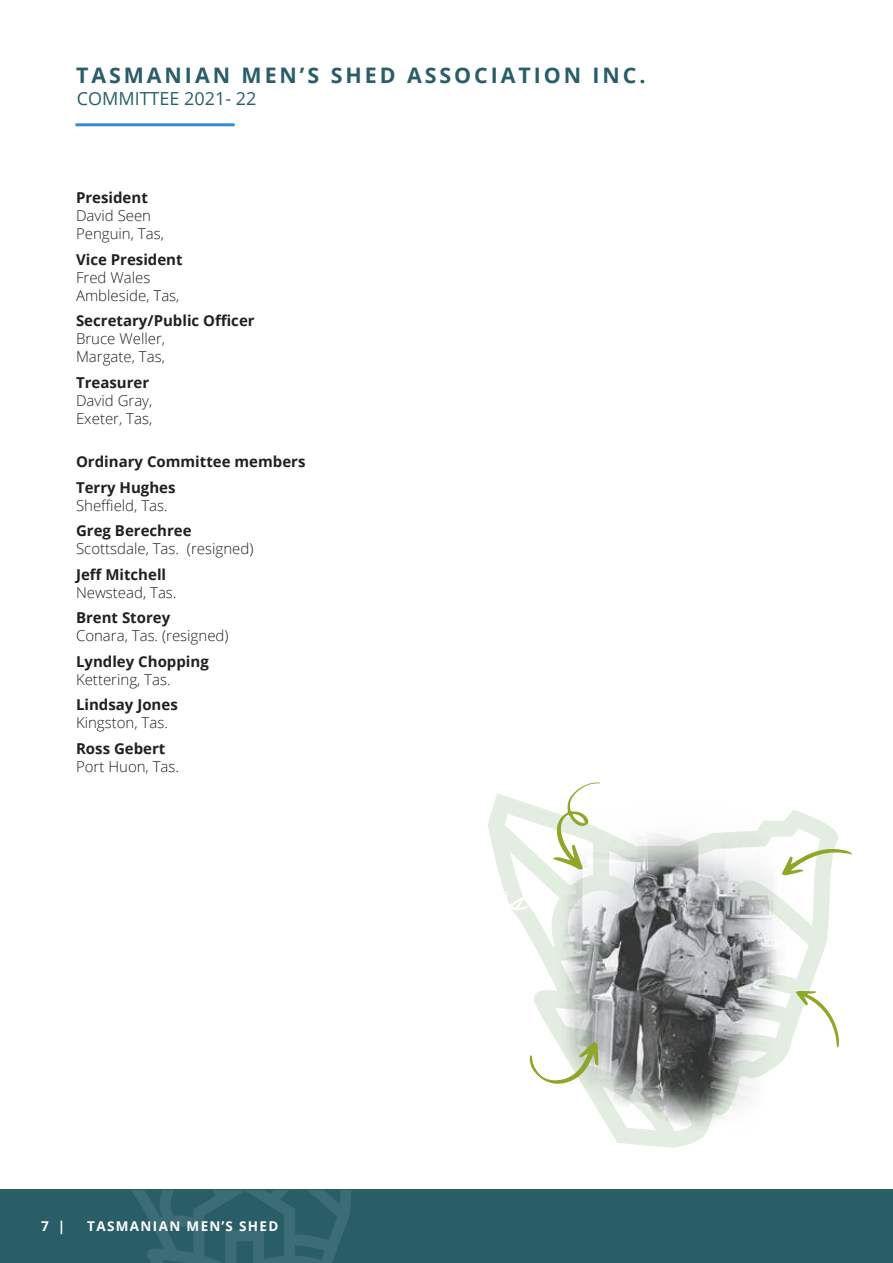
<style>
.page{position:relative;width:893px;height:1263px;background:#fff}
.page>*{position:absolute;margin:0;border:0;box-sizing:border-box;transform-origin:0 0}
.t1{font:700 21.45px "Open Sans";letter-spacing:.135em;color:#295e69}
.t2{font:18px "Open Sans";color:#295e69}
.t3{font:300 15px/18px "Open Sans";color:#231f20}
.t4{font:700 15px/25.5px "Open Sans";color:#231f20}
.t5{font:700 13.5px "Open Sans";letter-spacing:.1em;color:#fff}
</style>
<div class="page">
<hr style="left:75px;top:123px;width:160px;height:3px;background:#348dcc">
<div style="left:0;top:1189px;width:893px;height:74px;background:#295e69"></div>
<svg style="left:131px;top:1190px;width:220px;height:73px"></svg>
<svg style="left:488px;top:793px;width:350px;height:354px"></svg>
<img style="left:553px;top:793px;width:242px;height:349px">
<svg style="left:796px;top:991px;width:43px;height:56px"></svg>
<svg style="left:782px;top:847px;width:70px;height:28px"></svg>
<svg style="left:553px;top:782px;width:47px;height:87px"></svg>
<svg style="left:529px;top:1041px;width:69px;height:44px"></svg>
<svg style="left:497px;top:893px;width:34px;height:19px"></svg>
<h1 class="t1" style="left:76px;top:60px;width:571px">TASMANIAN MEN’S SHED ASSOCIATION INC.</h1>
<p class="t2" style="left:77px;top:86px;width:181px">COMMITTEE 2021- 22</p>
<p class="t4" style="left:76px;top:185px;width:73px">President</p>
<p class="t3" style="left:76px;top:206px;width:89px">David Seen<br>Penguin, Tas,</p>
<p class="t4" style="left:76px;top:246px;width:108px">Vice President</p>
<p class="t3" style="left:76px;top:268px;width:105px">Fred Wales<br>Ambleside, Tas,</p>
<p class="t4" style="left:76px;top:308px;width:180px">Secretary/Public Officer</p>
<p class="t3" style="left:76px;top:329px;width:91px">Bruce Weller,<br>Margate, Tas,</p>
<p class="t4" style="left:76px;top:369px;width:75px">Treasurer</p>
<p class="t3" style="left:76px;top:391px;width:78px">David Gray,<br>Exeter, Tas,</p>
<p class="t4" style="left:76px;top:449px;width:231px">Ordinary Committee members<br>Terry Hughes</p>
<p class="t3" style="left:76px;top:496px;width:93px">Sheffield, Tas.</p>
<p class="t4" style="left:76px;top:518px;width:117px">Greg Berechree</p>
<p class="t3" style="left:76px;top:539px;width:179px">Scottsdale, Tas. (resigned)</p>
<p class="t4" style="left:76px;top:561px;width:92px">Jeff Mitchell</p>
<p class="t3" style="left:76px;top:583px;width:102px">Newstead, Tas.</p>
<p class="t4" style="left:76px;top:605px;width:96px">Brent Storey</p>
<p class="t3" style="left:76px;top:626px;width:154px">Conara, Tas. (resigned)</p>
<p class="t4" style="left:76px;top:648px;width:134px">Lyndley Chopping</p>
<p class="t3" style="left:76px;top:670px;width:96px">Kettering, Tas.</p>
<p class="t4" style="left:76px;top:692px;width:103px">Lindsay Jones</p>
<p class="t3" style="left:76px;top:713px;width:93px">Kingston, Tas.</p>
<p class="t4" style="left:76px;top:735px;width:91px">Ross Gebert</p>
<p class="t3" style="left:76px;top:757px;width:105px">Port Huon, Tas.</p>
<p class="t5" style="left:41px;top:1216px;width:26px">7 |</p>
<p class="t5" style="left:87px;top:1216px;width:193px">TASMANIAN MEN’S SHED</p>
</div>
